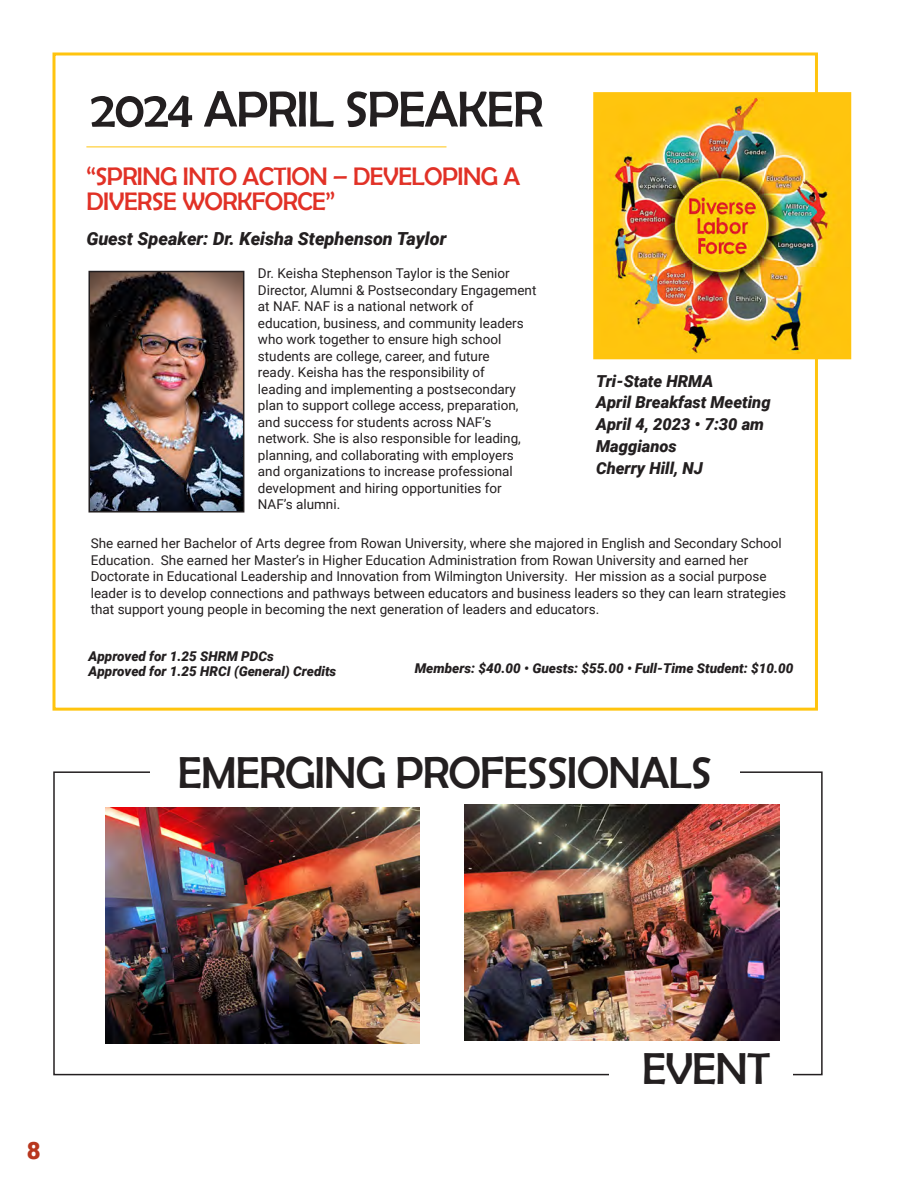
<style>
.page{position:relative;width:918px;height:1188px;background:#fff}
.page>*{position:absolute;margin:0;border:0;box-sizing:border-box;transform-origin:0 0}
.t1{font:51px "Berlin Sans FB";letter-spacing:-.02em;color:#231f20}
.t2{font:45px "Berlin Sans FB";letter-spacing:-.02em;color:#231f20}
.t3{font:25.5px "Berlin Sans FB";letter-spacing:-.02em;color:#e13126}
.t4{font:900 24px "Roboto";color:#b8371e}
.t5{font:italic 900 18px "Roboto";color:#231f20}
.t6{font:italic 900 16.5px "Roboto";color:#231f20}
.t7{font:13.5px/16.5px "Roboto";color:#231f20}
.t8{font:italic 900 13.5px "Roboto";color:#231f20}
</style>
<div class="page">
<div style="left:52px;top:52px;width:766px;height:659px;border:3px solid #ffc40e"></div>
<hr style="left:86px;top:147px;width:360px;height:1px;background:#ffc40e">
<img style="left:596px;top:97px;width:252px;height:257px">
<div style="left:593px;top:92px;width:258px;height:267px;border:2px solid #ffc40e"></div>
<img style="left:91px;top:274px;width:150px;height:236px">
<div style="left:88px;top:271px;width:156px;height:242px;border:2px solid #231f20"></div>
<img style="left:105px;top:807px;width:315px;height:236px">
<img style="left:465px;top:805px;width:315px;height:236px">
<p class="t1" style="left:91px;top:81px;width:454px">2024 APRIL SPEAKER</p>
<p class="t3" style="left:86px;top:162px;width:435px">“SPRING INTO ACTION – DEVELOPING A</p>
<p class="t3" style="left:86px;top:187px;width:250px">DIVERSE WORKFORCE”</p>
<p class="t5" style="left:86px;top:226px;width:361px">Guest Speaker: Dr. Keisha Stephenson Taylor</p>
<p class="t7" style="left:258px;top:265px;width:280px">Dr. Keisha Stephenson Taylor is the Senior Director, Alumni &amp; Postsecondary Engagement at NAF. NAF is a national network of education, business, and community leaders who work together to ensure high school students are college, career, and future<br>ready. Keisha has the responsibility of<br>leading and implementing a postsecondary plan to support college access, preparation, and success for students across NAF’s network. She is also responsible for leading, planning, and collaborating with employers and organizations to increase professional development and hiring opportunities for NAF’s alumni.</p>
<p class="t6" style="left:596px;top:369px;width:119px">Tri-State HRMA</p>
<p class="t6" style="left:596px;top:391px;width:176px">April Breakfast Meeting</p>
<p class="t6" style="left:596px;top:413px;width:169px">April 4, 2023 • 7:30 am</p>
<p class="t6" style="left:596px;top:434px;width:82px">Maggianos</p>
<p class="t6" style="left:596px;top:456px;width:108px">Cherry Hill, NJ</p>
<p class="t7" style="left:91px;top:535px;width:697px">She earned her Bachelor of Arts degree from Rowan University, where she majored in English and Secondary School Education. She earned her Master’s in Higher Education Administration from Rowan University and earned her Doctorate in Educational Leadership and Innovation from Wilmington University. Her mission as a social purpose leader is to develop connections and pathways between educators and business leaders so they can learn strategies that support young people in becoming the next generation of leaders and educators.</p>
<p class="t8" style="left:89px;top:646px;width:187px">Approved for 1.25 SHRM PDCs</p>
<p class="t8" style="left:89px;top:661px;width:249px">Approved for 1.25 HRCI (General) Credits</p>
<p class="t8" style="left:415px;top:659px;width:380px">Members: $40.00 • Guests: $55.00 • Full-Time Student: $10.00</p>
<p class="t2" style="left:178px;top:747px;width:535px">EMERGING PROFESSIONALS</p>
<h3 class="t4" style="left:27px;top:1134px;width:15px">8</h3>
<p class="t2" style="left:642px;top:1044px;width:130px">EVENT</p>
</div>
